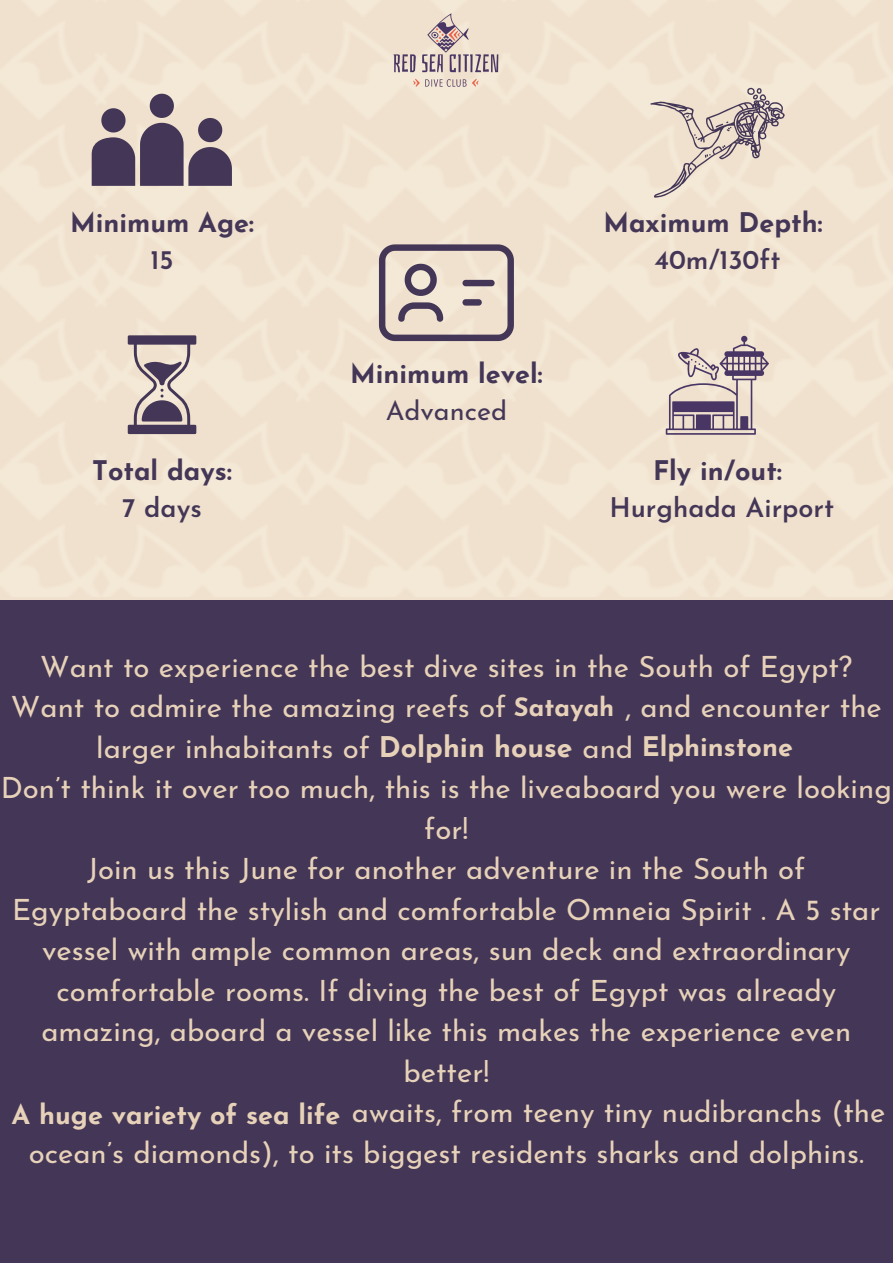
<style>
.page{position:relative;width:893px;height:1264px;background:#fff}
.page>*{position:absolute;margin:0;border:0;box-sizing:border-box;transform-origin:0 0}
.t1{font:29.25px/40.5px "Josefin Sans";color:#e7d2b9;text-align:center}
.t2{font:700 28.5px "Josefin Sans";color:#e7d2b9}
.t3{font:700 27px "Josefin Sans";color:#443656}
.t4{font:700 27px "Josefin Sans";color:#e7d2b9}
.t5{font:600 27px "Josefin Sans";color:#443656}
.t6{font:27px "Josefin Sans";color:#443656}
.t7{font:700 25.5px "Josefin Sans";color:#e7d2b9}
</style>
<div class="page">
<div style="left:0;top:0;width:892px;height:596px;background:#f0e1ce"></div>
<svg style="left:92px;top:94px;width:140px;height:92px;background:#8e808a"></svg>
<svg style="left:650px;top:88px;width:135px;height:110px;background:#d9ccc0"></svg>
<svg style="left:128px;top:335px;width:68px;height:99px;background:#a5979b"></svg>
<svg style="left:665px;top:336px;width:103px;height:99px;background:#c0b1b1"></svg>
<div style="left:0;top:600px;width:892px;height:662px;background:#443656"></div>
<svg style="left:379px;top:244px;width:135px;height:97px;background:#bdafac"></svg>
<img style="left:379px;top:7px;width:134px;height:86px">
<p class="t3" style="left:70px;top:212px;width:185px">Minimum Age:</p>
<p class="t5" style="left:150px;top:249px;width:25px">15</p>
<p class="t3" style="left:92px;top:460px;width:141px">Total days:</p>
<p class="t5" style="left:122px;top:497px;width:81px">7 days</p>
<p class="t3" style="left:350px;top:362px;width:194px">Minimum level:</p>
<p class="t6" style="left:385px;top:399px;width:123px">Advanced</p>
<p class="t3" style="left:603px;top:212px;width:221px">Maximum Depth:</p>
<p class="t5" style="left:654px;top:249px;width:127px">40m/130ft</p>
<p class="t3" style="left:653px;top:460px;width:130px">Fly in/out:</p>
<p class="t5" style="left:609px;top:497px;width:226px">Hurghada Airport</p>
<p class="t1" style="left:1px;top:649px;width:892px">Want to experience the best dive sites in the South of Egypt?<br>Want to admire the amazing reefs of Satayah, and encounter the larger inhabitants of Dolphin House and Elphinstone<br>Don’t think it over too much, this is the liveaboard you were looking for!<br>Join us this June for another adventure in the South of Egyptaboard the stylish and comfortable Omneia Spirit . A 5 star vessel with ample common areas, sun deck and extraordinary comfortable rooms. If diving the best of Egypt was already amazing, aboard a vessel like this makes the experience even better!<br>A huge variety of sea life awaits, from teeny tiny nudibranchs (the ocean’s diamonds), to its biggest residents sharks and dolphins.</p>
<p class="t7" style="left:514px;top:696px;width:102px">Satayah</p>
<p class="t2" style="left:379px;top:735px;width:195px">Dolphin house</p>
<p class="t4" style="left:641px;top:736px;width:153px">Elphinstone</p>
<p class="t4" style="left:12px;top:1103px;width:330px">A huge variety of sea life</p>
</div>
